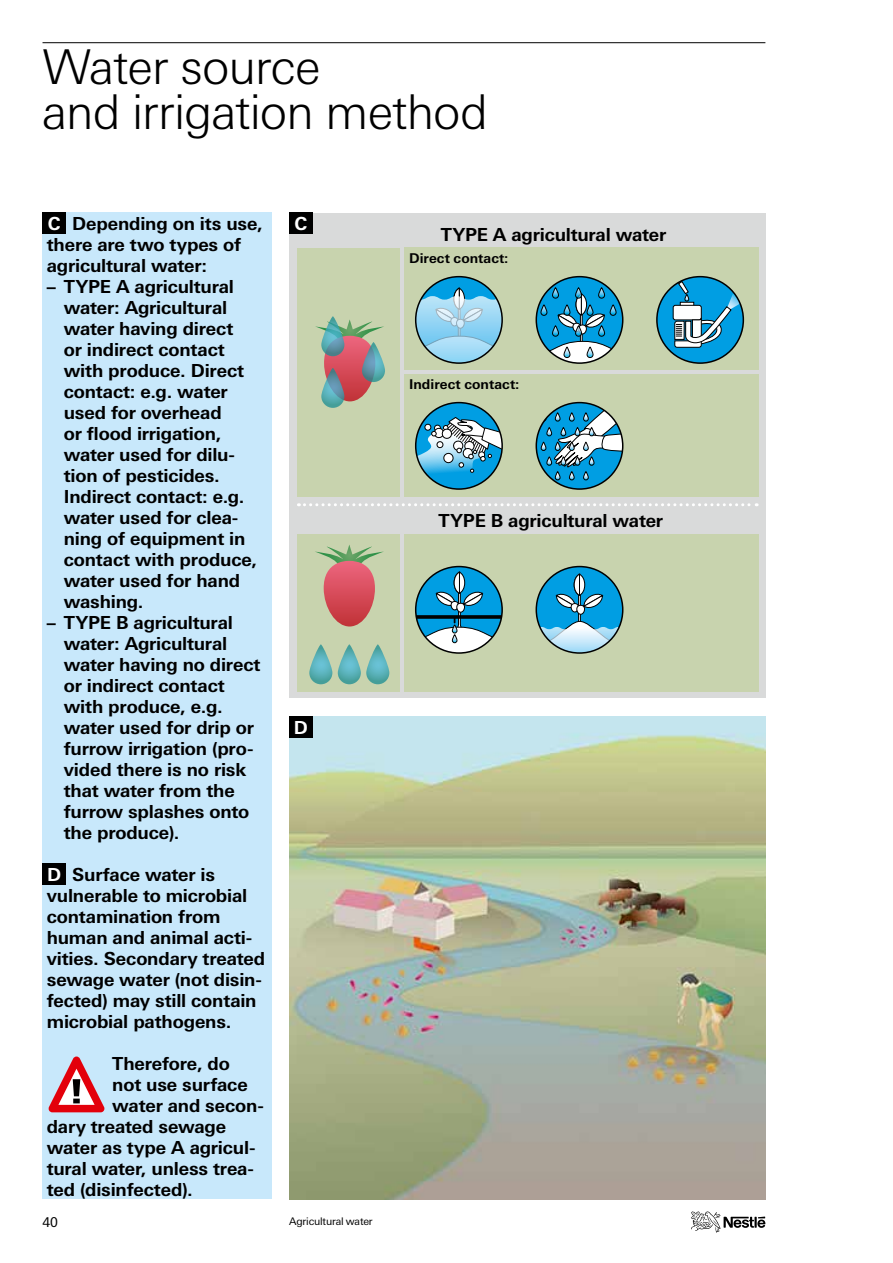
<style>
.page{position:relative;width:893px;height:1263px;background:#fff}
.page>*{position:absolute;margin:0;border:0;box-sizing:border-box;transform-origin:0 0}
.t1{font:300 48px/45px "LT Univers Basic";letter-spacing:-.02em;color:#000}
.t2{font:700 18px/21px "LT Univers Basic";letter-spacing:-.01em;color:#000}
.t3{font:700 18px "LT Univers Basic";color:#fff}
.t4{font:700 13.5px "LT Univers Basic";letter-spacing:.01em;color:#000}
.t5{font:13.5px "LT Univers Basic";color:#000}
.t6{font:10.5px "LT Univers Basic";letter-spacing:-.015em;color:#000}
</style>
<div class="page">
<img style="left:289px;top:716px;width:476px;height:483px">
<div style="left:289px;top:213px;width:476px;height:484px;background:#d9dada"></div>
<div style="left:404px;top:248px;width:355px;height:122px;background:#c8d3ae"></div>
<div style="left:404px;top:374px;width:355px;height:122px;background:#c8d3ae"></div>
<div style="left:404px;top:534px;width:355px;height:157px;background:#c8d3ae"></div>
<div style="left:657px;top:277px;width:86px;height:86px;background:#009ee3;border-radius:43px"></div>
<svg style="left:657px;top:277px;width:83px;height:71px"></svg>
<div style="left:656px;top:276px;width:88px;height:88px;border:2px solid #000;border-radius:50%"></div>
<svg style="left:416px;top:403px;width:86px;height:83px"></svg>
<div style="left:415px;top:402px;width:88px;height:88px;border:2px solid #000;border-radius:50%"></div>
<svg style="left:536px;top:403px;width:87px;height:86px"></svg>
<svg style="left:541px;top:403px;width:82px;height:77px;background:#57a6c3"></svg>
<div style="left:583px;top:471px;width:6px;height:9px;border:1px solid #000;border-radius:2px"></div>
<div style="left:535px;top:402px;width:88px;height:88px;border:2px solid #000;border-radius:50%"></div>
<div style="left:416px;top:277px;width:86px;height:86px;background:#009ee3;border-radius:43px"></div>
<svg style="left:416px;top:287px;width:86px;height:76px"></svg>
<div style="left:415px;top:276px;width:88px;height:88px;border:2px solid #000;border-radius:50%"></div>
<svg style="left:416px;top:566px;width:86px;height:87px"></svg>
<div style="left:452px;top:624px;width:5px;height:9px;border:1px solid #000;border-radius:2px"></div>
<div style="left:452px;top:634px;width:5px;height:9px;border:1px solid #000;border-radius:2px"></div>
<div style="left:415px;top:566px;width:88px;height:88px;border:2px solid #000;border-radius:50%"></div>
<svg style="left:538px;top:277px;width:85px;height:86px"></svg>
<div style="left:535px;top:276px;width:88px;height:88px;border:2px solid #000;border-radius:50%"></div>
<svg style="left:536px;top:566px;width:87px;height:87px"></svg>
<svg style="left:538px;top:573px;width:85px;height:80px;background:#58aece"></svg>
<div style="left:535px;top:566px;width:88px;height:88px;border:2px solid #000;border-radius:50%"></div>
<div style="left:43px;top:213px;width:229px;height:986px;background:#c8e8fb"></div>
<div style="left:298px;top:248px;width:102px;height:248px;background:#c8d3ae"></div>
<svg style="left:315px;top:319px;width:69px;height:83px"></svg>
<svg style="left:321px;top:316px;width:23px;height:40px"></svg>
<svg style="left:362px;top:342px;width:23px;height:40px"></svg>
<svg style="left:321px;top:368px;width:23px;height:40px"></svg>
<div style="left:298px;top:534px;width:102px;height:157px;background:#c8d3ae"></div>
<svg style="left:315px;top:545px;width:69px;height:82px"></svg>
<svg style="left:338px;top:644px;width:23px;height:40px"></svg>
<svg style="left:366px;top:644px;width:23px;height:40px"></svg>
<svg style="left:309px;top:644px;width:23px;height:40px"></svg>
<div style="left:289px;top:716px;width:24px;height:22px;background:#000"></div>
<svg style="left:48px;top:1056px;width:56px;height:56px"></svg>
<div style="left:289px;top:213px;width:24px;height:21px;background:#000"></div>
<svg style="left:298px;top:503px;width:459px;height:3px"></svg>
<hr style="left:43px;top:42px;width:722px;height:1px;background:#000">
<div style="left:43px;top:863px;width:23px;height:21px;background:#000"></div>
<div style="left:43px;top:213px;width:23px;height:21px;background:#000"></div>
<svg style="left:691px;top:1211px;width:74px;height:21px"></svg>
<h1 class="t1" style="left:43px;top:44px;width:447px">Water source<br>and irrigation method</h1>
<p class="t3" style="left:48px;top:212px;width:14px">C</p>
<p class="t2" style="left:47px;top:213px;width:217px;text-indent:26px">Depending on its use, there are two types of agricultural water:</p>
<p class="t2" style="left:64px;top:276px;width:195px;text-indent:-17px">– TYPE A agricultural water: Agricultural water having direct<br>or indirect contact with produce. Direct contact: e.g. water used for overhead<br>or flood irrigation, water used for dilu&shy;tion of pesticides.<br>Indirect contact: e.g. water used for clea&shy;ning of equipment in contact with produce, water used for hand washing.</p>
<p class="t2" style="left:64px;top:612px;width:198px;text-indent:-17px">– TYPE B agricultural water: Agricultural water having no direct or indirect contact with produce, e.g. water used for drip or furrow irrigation (pro&shy;vided there is no risk that water from the furrow splashes onto the produce).</p>
<p class="t2" style="left:47px;top:864px;width:220px;text-indent:26px">Surface water is vulnerable to microbial contamination from human and animal acti&shy;vities. Secondary treated sewage water (not disin&shy;fected) may still contain microbial pathogens.</p>
<p class="t2" style="left:112px;top:1053px;width:119px">Therefore, do</p>
<p class="t2" style="left:112px;top:1074px;width:137px">not use surface</p>
<p class="t2" style="left:112px;top:1095px;width:153px">water and secon-</p>
<p class="t2" style="left:47px;top:1116px;width:181px">dary treated sewage</p>
<p class="t2" style="left:47px;top:1137px;width:210px">water as type A agricul-</p>
<p class="t2" style="left:47px;top:1158px;width:208px">tural water, unless trea-</p>
<p class="t2" style="left:47px;top:1179px;width:148px">ted (disinfected).</p>
<p class="t3" style="left:47px;top:863px;width:16px">D</p>
<p class="t3" style="left:294px;top:212px;width:14px">C</p>
<p class="t3" style="left:294px;top:716px;width:16px">D</p>
<p class="t5" style="left:43px;top:1215px;width:17px">40</p>
<p class="t6" style="left:289px;top:1215px;width:85px">Agricultural water</p>
<p class="t2" style="left:441px;top:224px;width:227px">TYPE A agricultural water</p>
<p class="t4" style="left:409px;top:250px;width:101px">Direct contact:</p>
<p class="t4" style="left:409px;top:376px;width:112px">Indirect contact:</p>
<p class="t2" style="left:439px;top:510px;width:226px">TYPE B agricultural water</p>
</div>
